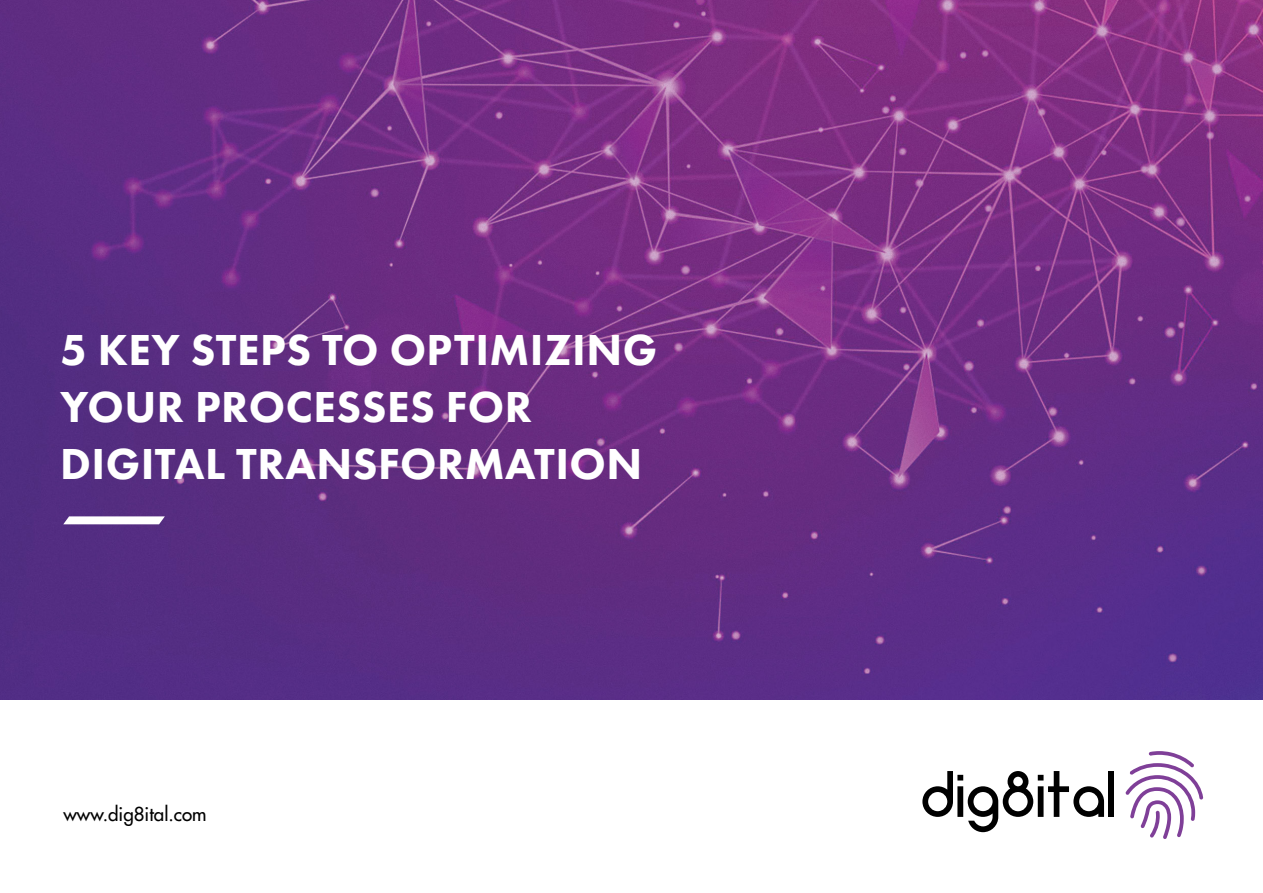
<style>
.page{position:relative;width:1263px;height:893px;background:#fff}
.page>*{position:absolute;margin:0;border:0;box-sizing:border-box;transform-origin:0 0}
.t1{font:500 74.25px "Neometric";color:#000}
.t2{font:800 45px/57px "Futura PT";letter-spacing:.01em;color:#fff}
.t3{font:18.75px "Futura";color:#000}
</style>
<div class="page">
<img style="left:0;top:0;width:1263px;height:700px">
<svg style="left:1125px;top:751px;width:78px;height:88px"></svg>
<svg style="left:63px;top:516px;width:102px;height:8px"></svg>
<p class="t2" style="left:60px;top:321px;width:599px">5 KEY STEPS TO OPTIMIZING<br>YOUR PROCESSES FOR<br>DIGITAL TRANSFORMATION</p>
<p class="t3" style="left:64px;top:802px;width:145px">www.dig8ital.com</p>
<h1 class="t1" style="left:920px;top:770px;width:198px">dig8ital</h1>
</div>
